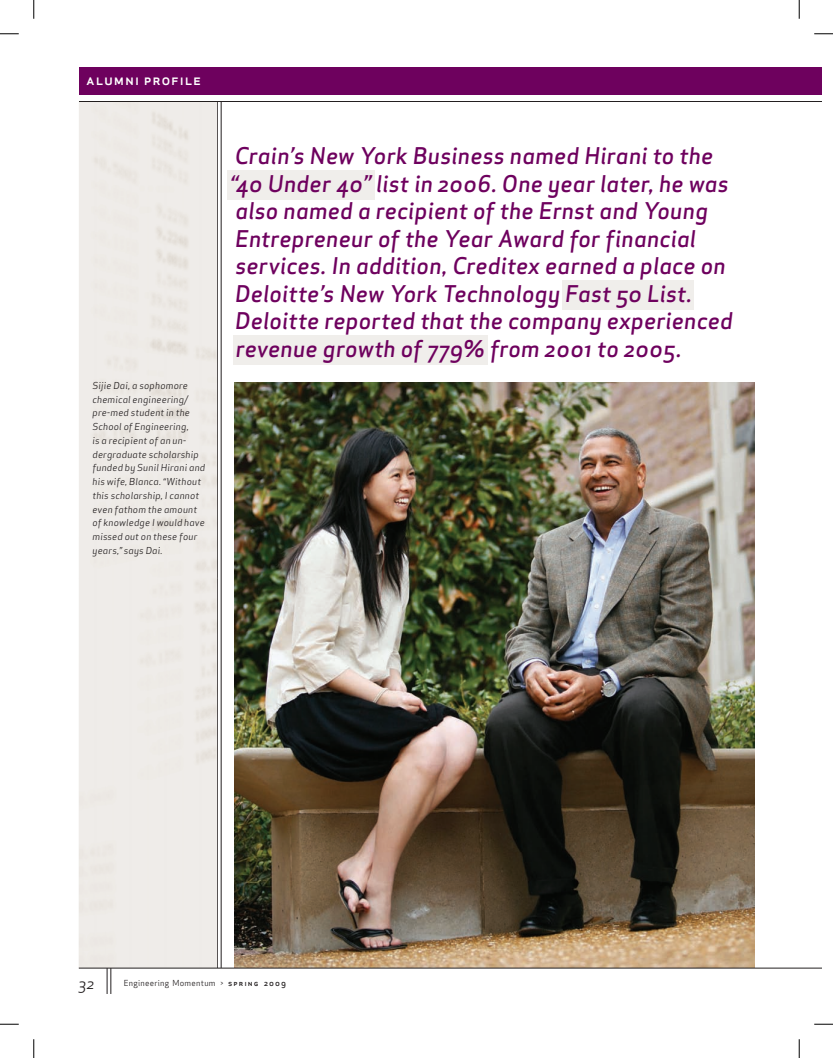
<style>
.page{position:relative;width:833px;height:1058px;background:#fff}
.page>*{position:absolute;margin:0;border:0;box-sizing:border-box;transform-origin:0 0}
.t1{font:22.5px/27.5px "Apex Sans Medium Italic ST";letter-spacing:.01em;color:#6e015e}
.t2{font:15px "Apex Sans Medium C";letter-spacing:.05em;color:#fff}
.t3{font:15px "Apex Sans Book Italic ST";color:#231f20}
.t4{font:9.38px/13.8px "Apex Sans Book Italic ST";letter-spacing:.02em;color:#231f20}
.t5{font:8.12px "Apex Sans Book ST";letter-spacing:.03em;color:#231f20}
.s1{font-family:"Apex Sans Medium C"}
.s2{font-family:"Apex Sans Medium ST"}
</style>
<div class="page">
<svg style="left:107px;top:968px;width:5px;height:26px"></svg>
<img style="left:234px;top:382px;width:520px;height:585px">
<div style="left:233px;top:335px;width:254px;height:30px;background:#f0eeeb"></div>
<div style="left:562px;top:280px;width:132px;height:30px;background:#f0eeeb"></div>
<div style="left:227px;top:170px;width:147px;height:30px;background:#f0eeeb"></div>
<div style="left:79px;top:68px;width:742px;height:27px;background:#6e015e"></div>
<hr style="left:79px;top:101px;width:742px;height:1px;background:#231f20">
<hr style="left:221px;top:101px;width:1px;height:867px;background:#231f20">
<div style="left:79px;top:102px;width:139px;height:865px;background:#efece9"></div>
<div style="left:79px;top:924px;width:138px;height:43px;background:#efece9"></div>
<hr style="left:79px;top:967px;width:742px;height:1px;background:#231f20">
<svg style="left:0;top:33px;width:19px;height:2px"></svg>
<svg style="left:814px;top:33px;width:18px;height:2px"></svg>
<svg style="left:0;top:1023px;width:19px;height:2px"></svg>
<svg style="left:814px;top:1023px;width:18px;height:2px"></svg>
<svg style="left:33px;top:0;width:2px;height:19px"></svg>
<svg style="left:33px;top:1039px;width:2px;height:19px"></svg>
<svg style="left:798px;top:0;width:2px;height:19px"></svg>
<svg style="left:798px;top:1039px;width:2px;height:19px"></svg>
<p class="t2" style="left:86px;top:70px;width:116px">alumni profile</p>
<p class="t4" style="left:92px;top:378px;width:114px">Sijie Dai, a sophomore chemical engineering/ pre-med student in the<br>School of Engineering,<br>is a recipient of an un&shy;dergraduate scholarship funded by Sunil Hirani and his wife, Blanca. “Without this scholarship, I cannot even fathom the amount of knowledge I would have missed out on these four years,” says Dai.</p>
<p class="t1" style="left:231px;top:142px;width:503px">Crain’s New York Business named Hirani to the “40 Under 40” list in 2006. One year later, he was also named a recipient of the Ernst and Young Entrepreneur of the Year Award for financial services. In addition, Creditex earned a place on Deloitte’s New York Technology Fast 50 List.<br>Deloitte reported that the company experienced revenue growth of 779% from 2001 to 2005.</p>
<p class="t3" style="left:78px;top:973px;width:17px">32</p>
<p class="t5" style="left:124px;top:977px;width:164px">Engineering Momentum &gt; <span class="s1">spring</span> <span class="s2">2009</span></p>
</div>
